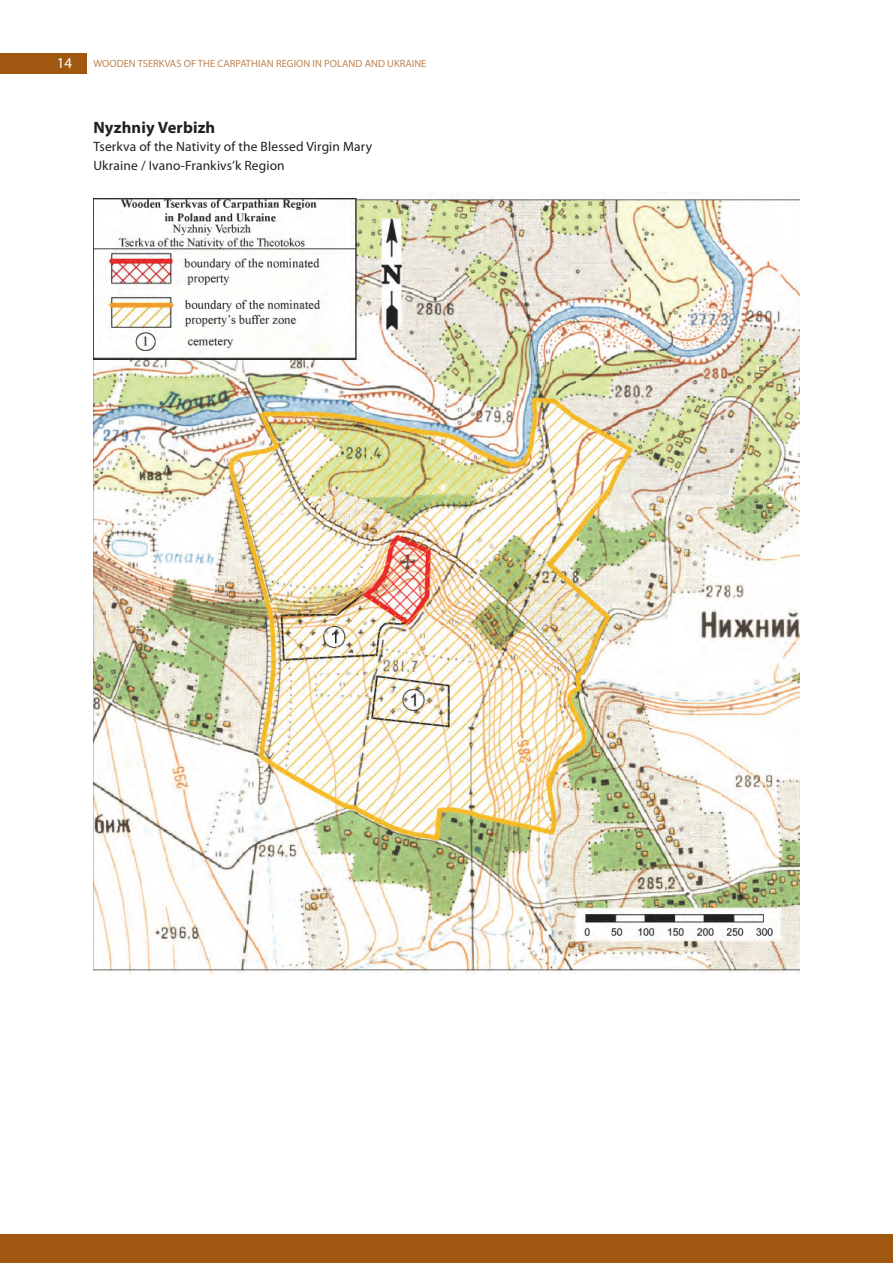
<style>
.page{position:relative;width:893px;height:1263px;background:#fff}
.page>*{position:absolute;margin:0;border:0;box-sizing:border-box;transform-origin:0 0}
.t1{font:700 16.5px "Myriad Pro";letter-spacing:.01em;color:#231f20}
.t2{font:15px "Myriad Pro";color:#fff}
.t3{font:13.5px/18.8px "Myriad Pro";letter-spacing:.01em;color:#231f20}
.t4{font:10.5px "Myriad Pro";color:#be8552}
</style>
<div class="page">
<div style="left:0;top:53px;width:87px;height:20px;background:#a05811"></div>
<div style="left:0;top:1234px;width:892px;height:28px;background:#a05811"></div>
<img style="left:93px;top:193px;width:706px;height:780px">
<p class="t2" style="left:57px;top:57px;width:17px">14</p>
<p class="t4" style="left:93px;top:59px;width:334px">WOODEN TSERKVAS OF THE CARPATHIAN REGION IN POLAND AND UKRAINE</p>
<p class="t1" style="left:93px;top:121px;width:123px">Nyzhniy Verbizh</p>
<p class="t3" style="left:93px;top:138px;width:280px">Tserkva of the Nativity of the Blessed Virgin Mary<br>Ukraine / Ivano-Frankivs’k Region</p>
</div>
